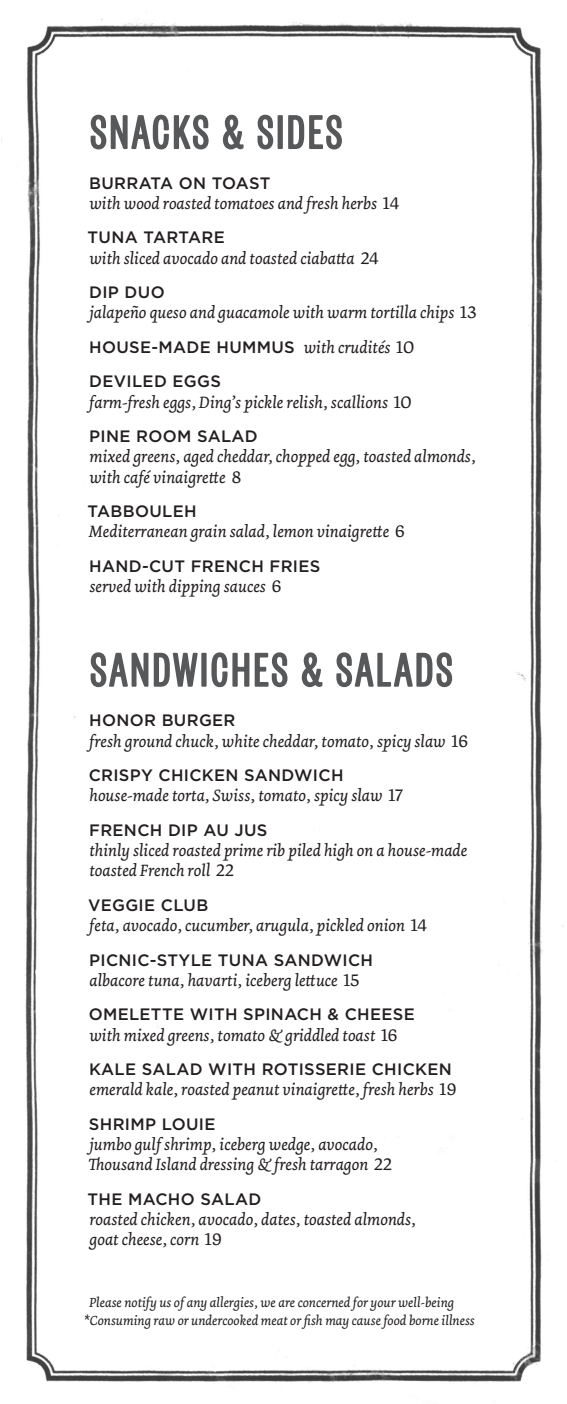
<style>
.page{position:relative;width:567px;height:1404px;background:#fff}
.page>*{position:absolute;margin:0;border:0;box-sizing:border-box;transform-origin:0 0}
.t1{font:51px "Founders Grotesk X Cond";letter-spacing:.075em;color:#57585a}
.t2{font:italic 17.25px/20.2px "Dolly Pro";color:#231f20}
.t3{font:500 16.5px/34.5px "Gotham";letter-spacing:.02em;color:#231f20}
.t4{font:italic 13.8px/18px "Dolly Pro";color:#231f20}
.s1{font-style:normal;font-size:17.7px}
.s2{font-family:"Dolly Pro";font-weight:400;font-style:italic;font-size:17.25px}
.s3{font-family:"Dolly Pro";font-weight:400;font-size:17.7px}
</style>
<div class="page">
<img style="left:25px;top:19px;width:539px;height:1383px">
<svg style="left:90px;top:651px;width:109px;height:37px"></svg>
<div style="left:201px;top:653px;width:6px;height:34px;border:2px solid #57585a"></div>
<svg style="left:211px;top:651px;width:77px;height:37px"></svg>
<svg style="left:301px;top:651px;width:22px;height:37px"></svg>
<svg style="left:335px;top:651px;width:118px;height:37px"></svg>
<svg style="left:90px;top:114px;width:119px;height:36px"></svg>
<svg style="left:222px;top:114px;width:22px;height:36px"></svg>
<svg style="left:257px;top:114px;width:17px;height:36px"></svg>
<div style="left:278px;top:115px;width:5px;height:34px;border:2px solid #57585a"></div>
<svg style="left:287px;top:114px;width:56px;height:36px"></svg>
<h1 class="t1" style="left:91px;top:103px;width:252px">SNACKS &amp; SIDES</h1>
<p class="t3" style="left:89px;top:165px;width:183px">BURRATA ON TOAST</p>
<p class="t2" style="left:89px;top:193px;width:311px">with wood roasted tomatoes and fresh herbs <span class="s1">14</span></p>
<p class="t3" style="left:88px;top:220px;width:139px">TUNA TARTARE</p>
<p class="t2" style="left:89px;top:248px;width:291px">with sliced avocado and toasted ciabatta <span class="s1">24</span></p>
<p class="t3" style="left:89px;top:275px;width:77px">DIP DUO</p>
<p class="t2" style="left:89px;top:303px;width:389px">jalapeño queso and guacamole with warm tortilla chips <span class="s1">13</span></p>
<p class="t3" style="left:89px;top:330px;width:327px">HOUSE-MADE HUMMUS <span class="s2">with crudités</span> <span class="s3">10<br></span>DEVILED EGGS</p>
<p class="t2" style="left:89px;top:392px;width:324px">farm-fresh eggs, Ding’s pickle relish, scallions <span class="s1">10</span></p>
<p class="t3" style="left:89px;top:419px;width:170px">PINE ROOM SALAD</p>
<p class="t2" style="left:89px;top:447px;width:388px">mixed greens, aged cheddar, chopped egg, toasted almonds, with café vinaigrette <span class="s1">8</span></p>
<p class="t3" style="left:88px;top:494px;width:111px">TABBOULEH</p>
<p class="t2" style="left:89px;top:522px;width:318px">Mediterranean grain salad, lemon vinaigrette <span class="s1">6</span></p>
<p class="t3" style="left:89px;top:549px;width:233px">HAND-CUT FRENCH FRIES</p>
<p class="t2" style="left:89px;top:576px;width:194px">served with dipping sauces <span class="s1">6</span></p>
<h1 class="t1" style="left:91px;top:641px;width:363px">SANDWICHES &amp; SALADS</h1>
<p class="t3" style="left:89px;top:703px;width:148px">HONOR BURGER</p>
<p class="t2" style="left:89px;top:731px;width:380px">fresh ground chuck, white cheddar, tomato, spicy slaw <span class="s1">16</span></p>
<p class="t3" style="left:89px;top:758px;width:256px">CRISPY CHICKEN SANDWICH</p>
<p class="t2" style="left:89px;top:785px;width:315px">house-made torta, Swiss, tomato, spicy slaw <span class="s1">17</span></p>
<p class="t3" style="left:89px;top:813px;width:180px">FRENCH DIP AU JUS</p>
<p class="t2" style="left:89px;top:840px;width:379px">thinly sliced roasted prime rib piled high on a house-made toasted French roll <span class="s1">22</span></p>
<p class="t3" style="left:88px;top:888px;width:122px">VEGGIE CLUB</p>
<p class="t2" style="left:89px;top:915px;width:339px">feta, avocado, cucumber, arugula, pickled onion <span class="s1">14</span></p>
<p class="t3" style="left:89px;top:942px;width:285px">PICNIC-STYLE TUNA SANDWICH</p>
<p class="t2" style="left:89px;top:970px;width:272px">albacore tuna, havarti, iceberg lettuce <span class="s1">15</span></p>
<p class="t3" style="left:89px;top:997px;width:328px">OMELETTE WITH SPINACH &amp; CHEESE</p>
<p class="t2" style="left:89px;top:1025px;width:310px">with mixed greens, tomato &amp; griddled toast <span class="s1">16</span></p>
<p class="t3" style="left:89px;top:1052px;width:364px">KALE SALAD WITH ROTISSERIE CHICKEN</p>
<p class="t2" style="left:89px;top:1079px;width:368px">emerald kale, roasted peanut vinaigrette, fresh herbs <span class="s1">19</span></p>
<p class="t3" style="left:89px;top:1107px;width:128px">SHRIMP LOUIE</p>
<p class="t2" style="left:88px;top:1134px;width:305px">jumbo gulf shrimp, iceberg wedge, avocado,<br>Thousand Island dressing &amp; fresh tarragon <span class="s1">22</span></p>
<p class="t3" style="left:88px;top:1182px;width:175px">THE MACHO SALAD</p>
<p class="t2" style="left:90px;top:1209px;width:328px">roasted chicken, avocado, dates, toasted almonds, goat cheese, corn <span class="s1">19</span></p>
<p class="t4" style="left:84px;top:1294px;width:392px;text-indent:5px">Please notify us of any allergies, we are concerned for your well-being *Consuming raw or undercooked meat or fish may cause food borne illness</p>
</div>
